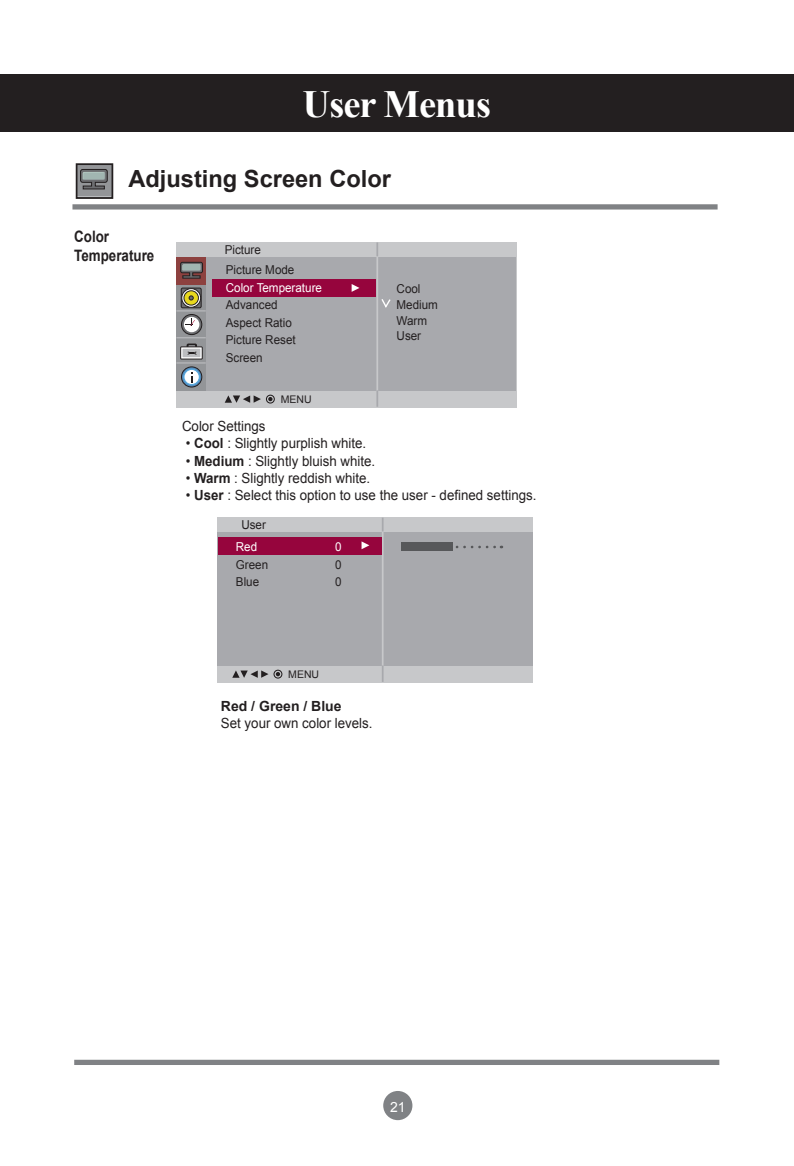
<style>
.page{position:relative;width:794px;height:1166px;background:#fff}
.page>*{position:absolute;margin:0;border:0;box-sizing:border-box;transform-origin:0 0}
.t1{font:700 38.5px "Times New Roman";letter-spacing:-.025em;color:#fff}
.t2{font:700 23.62px "Arial";color:#231f20}
.t3{font:700 15.75px/18.9px "Arial";color:#231f20;scale:.85 1}
.t4{font:14px "Arial";color:#231f20;scale:.95 1}
.t5{font:700 14px "Arial";color:#231f20}
.t6{font:14px "Arial";color:#fff}
.t7{font:12.25px/17.5px "Arial";color:#231f20;scale:.95 1}
.t8{font:12.25px "Arial";color:#fff;scale:.95 1}
.t9{font:10.5px "Arial";color:#231f20}
.s1{font-weight:700}
</style>
<div class="page">
<div style="left:383px;top:1091px;width:29px;height:29px;background:#808285;border-radius:50%"></div>
<div style="left:0;top:74px;width:794px;height:58px;background:#231f20"></div>
<div style="left:176px;top:242px;width:340px;height:166px;background:#c7c8ca"></div>
<div style="left:177px;top:257px;width:339px;height:134px;background:#a8a9ad"></div>
<hr style="left:376px;top:256px;width:2px;height:135px;background:#c7c8ca">
<svg style="left:376px;top:242px;width:2px;height:14px"></svg>
<svg style="left:376px;top:390px;width:2px;height:17px"></svg>
<svg style="left:177px;top:285px;width:29px;height:106px;background:#8d8f92"></svg>
<svg style="left:181px;top:288px;width:20px;height:20px"></svg>
<div style="left:181px;top:288px;width:20px;height:20px;border:1px solid #231f20;border-radius:2px"></div>
<svg style="left:182px;top:289px;width:19px;height:18px"></svg>
<div style="left:182px;top:288px;width:19px;height:19px;border:1px solid #231f20;border-radius:50%"></div>
<svg style="left:184px;top:291px;width:14px;height:14px"></svg>
<div style="left:184px;top:291px;width:14px;height:14px;border:1px solid #231f20;border-radius:50%"></div>
<svg style="left:189px;top:296px;width:4px;height:4px"></svg>
<svg style="left:181px;top:314px;width:21px;height:21px"></svg>
<div style="left:181px;top:314px;width:21px;height:21px;border:1px solid #231f20;border-radius:50%"></div>
<div style="left:184px;top:317px;width:15px;height:15px;background:#fff;border-radius:50%"></div>
<svg style="left:186px;top:318px;width:9px;height:8px"></svg>
<svg style="left:181px;top:367px;width:21px;height:20px"></svg>
<div style="left:181px;top:367px;width:21px;height:20px;border:1px solid #231f20;border-radius:50%"></div>
<svg style="left:184px;top:369px;width:15px;height:16px"></svg>
<div style="left:183px;top:369px;width:17px;height:16px;border:1px solid #57a8dd;border-radius:50%"></div>
<div style="left:180px;top:347px;width:22px;height:12px;border:1px solid #231f20"></div>
<div style="left:182px;top:349px;width:18px;height:8px;background:#bcbdc0"></div>
<svg style="left:187px;top:343px;width:10px;height:11px"></svg>
<hr style="left:176px;top:284px;width:30px;height:1px;background:#c2c3c6">
<hr style="left:176px;top:311px;width:30px;height:1px;background:#c2c3c6">
<hr style="left:176px;top:337px;width:30px;height:1px;background:#c2c3c6">
<hr style="left:176px;top:363px;width:30px;height:1px;background:#c2c3c6">
<div style="left:177px;top:257px;width:29px;height:27px;background:#8d413f"></div>
<svg style="left:180px;top:262px;width:23px;height:17px"></svg>
<svg style="left:191px;top:372px;width:2px;height:10px"></svg>
<div style="left:212px;top:280px;width:163px;height:17px;background:#96053d"></div>
<div style="left:72px;top:204px;width:645px;height:5px;background:#808285"></div>
<div style="left:77px;top:164px;width:35px;height:34px;background:#939598"></div>
<svg style="left:80px;top:169px;width:28px;height:21px"></svg>
<hr style="left:77px;top:229px;width:34px;height:1px;background:#c2c3c6">
<hr style="left:77px;top:262px;width:34px;height:1px;background:#c2c3c6">
<hr style="left:77px;top:293px;width:34px;height:1px;background:#c2c3c6">
<div style="left:76px;top:163px;width:37px;height:36px;border:2px solid #231f20"></div>
<div style="left:217px;top:517px;width:316px;height:166px;background:#c7c8ca"></div>
<div style="left:217px;top:532px;width:315px;height:134px;background:#a8a9ad"></div>
<hr style="left:382px;top:531px;width:1px;height:135px;background:#c7c8ca">
<svg style="left:382px;top:518px;width:1px;height:13px"></svg>
<svg style="left:382px;top:665px;width:1px;height:17px"></svg>
<div style="left:218px;top:538px;width:163px;height:17px;background:#96053d"></div>
<div style="left:401px;top:543px;width:51px;height:8px;background:#57585a"></div>
<div style="left:74px;top:1060px;width:645px;height:5px;background:#808285"></div>
<svg style="left:457px;top:546px;width:45px;height:2px"></svg>
<svg style="left:351px;top:284px;width:8px;height:8px"></svg>
<svg style="left:361px;top:541px;width:8px;height:8px"></svg>
<svg style="left:381px;top:299px;width:10px;height:9px"></svg>
<svg style="left:232px;top:670px;width:36px;height:8px"></svg>
<svg style="left:276px;top:672px;width:4px;height:4px"></svg>
<div style="left:273px;top:670px;width:9px;height:8px;border:1px solid #231f20;border-radius:50%"></div>
<svg style="left:225px;top:395px;width:36px;height:8px"></svg>
<svg style="left:268px;top:397px;width:4px;height:4px"></svg>
<div style="left:266px;top:395px;width:9px;height:8px;border:1px solid #231f20;border-radius:50%"></div>
<h1 class="t1" style="left:302px;top:78px;width:190px">User Menus</h1>
<h2 class="t2" style="left:128px;top:163px;width:264px">Adjusting Screen Color</h2>
<p class="t3" style="left:74px;top:227px;width:96px">Color<br>Temperature</p>
<p class="t7" style="left:225px;top:239px;width:75px;line-height:20.8px">Picture<br>Picture Mode</p>
<p class="t8" style="left:226px;top:280px;width:103px">Color Temperature</p>
<p class="t7" style="left:226px;top:296px;width:75px">Advanced<br>Aspect Ratio<br>Picture Reset<br>Screen</p>
<p class="t9" style="left:281px;top:393px;width:32px">MENU</p>
<p class="t7" style="left:396px;top:281px;width:45px;line-height:15.8px">Cool<br>Medium<br>Warm<br>User</p>
<p class="t4" style="left:182px;top:417px;width:89px">Color Settings</p>
<p class="t4" style="left:186px;top:434px;width:192px">• <span class="s1">Cool</span> : Slightly purplish white.</p>
<p class="t4" style="left:186px;top:452px;width:201px">• <span class="s1">Medium</span> : Slightly bluish white.</p>
<p class="t4" style="left:186px;top:469px;width:196px">• <span class="s1">Warm</span> : Slightly reddish white.</p>
<p class="t4" style="left:186px;top:486px;width:371px">• <span class="s1">User</span> : Select this option to use the user - defined settings.</p>
<p class="t7" style="left:241px;top:516px;width:27px">User</p>
<p class="t8" style="left:236px;top:539px;width:24px">Red</p>
<p class="t8" style="left:335px;top:539px;width:8px">0</p>
<p class="t7" style="left:236px;top:556px;width:36px">Green</p>
<p class="t7" style="left:335px;top:556px;width:8px">0</p>
<p class="t7" style="left:236px;top:573px;width:26px">Blue</p>
<p class="t7" style="left:335px;top:573px;width:8px">0</p>
<p class="t9" style="left:288px;top:668px;width:32px">MENU</p>
<p class="t5" style="left:221px;top:696px;width:122px">Red / Green / Blue</p>
<p class="t4" style="left:221px;top:714px;width:161px">Set your own color levels.</p>
<p class="t6" style="left:390px;top:1098px;width:17px">21</p>
</div>
